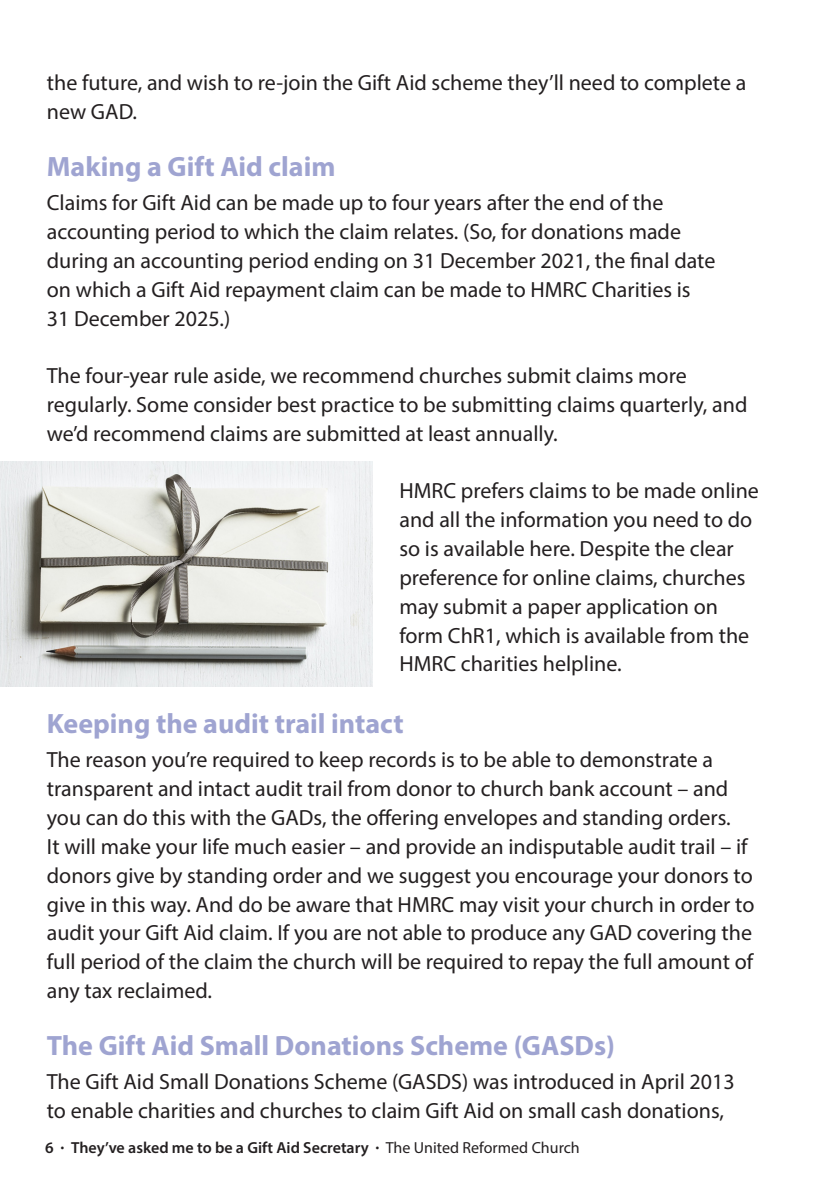
<style>
.page{position:relative;width:840px;height:1191px;background:#fff}
.page>*{position:absolute;margin:0;border:0;box-sizing:border-box;transform-origin:0 0}
.Sub_heading{font:700 28px "Myriad Pro";color:#9fa4d1}
.Body_copy{font:22px/28.8px "Myriad Pro";color:#231f20}
.t1{font:600 16px "Myriad Pro";color:#231f20}
.s1{font-weight:400}
</style>
<div class="page">
<img style="left:0;top:461px;width:372px;height:225px">
<p class="Body_copy" style="left:47px;top:68px;width:700px">the future, and wish to re-join the Gift Aid scheme they’ll need to complete a new GAD.</p>
<p class="Sub_heading" style="left:47px;top:148px;width:290px">Making a Gift Aid claim</p>
<p class="Body_copy" style="left:47px;top:188px;width:669px">Claims for Gift Aid can be made up to four years after the end of the accounting period to which the claim relates. (So, for donations made during an accounting period ending on 31 December 2021, the final date on which a Gift Aid repayment claim can be made to HMRC Charities is 31 December 2025.)</p>
<p class="Body_copy" style="left:47px;top:361px;width:701px">The four-year rule aside, we recommend churches submit claims more regularly. Some consider best practice to be submitting claims quarterly, and we’d recommend claims are submitted at least annually.</p>
<p class="Body_copy" style="left:399px;top:476px;width:361px">HMRC prefers claims to be made online and all the information you need to do so is available here. Despite the clear preference for online claims, churches may submit a paper application on form ChR1, which is available from the HMRC charities helpline.</p>
<p class="Sub_heading" style="left:47px;top:705px;width:358px">Keeping the audit trail intact</p>
<p class="Body_copy" style="left:47px;top:745px;width:702px">The reason you’re required to keep records is to be able to demonstrate a transparent and intact audit trail from donor to church bank account – and you can do this with the GADs, the offering envelopes and standing orders.<br>It will make your life much easier – and provide an indisputable audit trail – if</p>
<p class="Body_copy" style="left:47px;top:860px;width:708px;text-align:justify">donors give by standing order and we suggest you encourage your donors to give in this way. And do be aware that HMRC may visit your church in order to audit your Gift Aid claim. If you are not able to produce any GAD covering the full period of the claim the church will be required to repay the full amount of any tax reclaimed.</p>
<p class="Sub_heading" style="left:47px;top:1027px;width:569px">The Gift Aid Small Donations Scheme (GASDs)</p>
<p class="Body_copy" style="left:47px;top:1067px;width:689px">The Gift Aid Small Donations Scheme (GASDS) was introduced in April 2013 to enable charities and churches to claim Gift Aid on small cash donations,</p>
<p class="t1" style="left:45px;top:1137px;width:536px">6 · They’ve asked me to be a Gift Aid Secretary · <span class="s1">The United Reformed Church</span></p>
</div>
